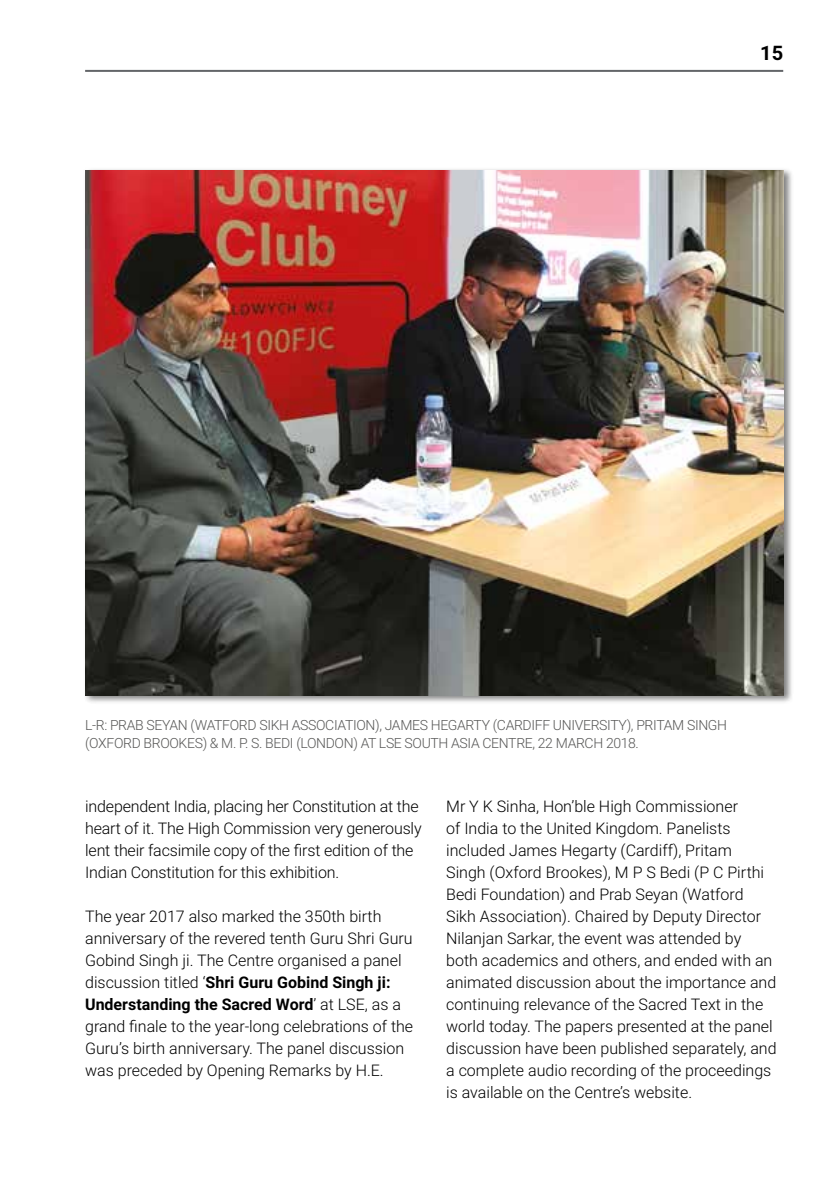
<style>
.page{position:relative;width:840px;height:1191px;background:#fff}
.page>*{position:absolute;margin:0;border:0;box-sizing:border-box;transform-origin:0 0}
.t1{font:700 20px "Roboto";color:#000}
.t2{font:300 16px/22px "Roboto";color:#000}
.t3{font:300 14px/18px "Roboto";letter-spacing:-.025em;color:#575756}
.s1{font-weight:700}
</style>
<div class="page">
<hr style="left:85px;top:70px;width:697px;height:2px;background:#636569">
<div style="left:83px;top:167px;width:710px;height:537px;background:#000;opacity:.5"></div>
<img style="left:85px;top:170px;width:697px;height:525px">
<p class="t1" style="left:759px;top:38px;width:24px">15</p>
<p class="t3" style="left:85px;top:716px;width:643px">L-R: PRAB SEYAN (WATFORD SIKH ASSOCIATION), JAMES HEGARTY (CARDIFF UNIVERSITY), PRITAM SINGH (OXFORD BROOKES) &amp; M. P. S. BEDI (LONDON) AT LSE SOUTH ASIA CENTRE, 22 MARCH 2018.</p>
<p class="t2" style="left:85px;top:794px;width:338px">independent India, placing her Constitution at the heart of it. The High Commission very generously lent their facsimile copy of the first edition of the Indian Constitution for this exhibition.</p>
<p class="t2" style="left:85px;top:905px;width:329px">The year 2017 also marked the 350th birth anniversary of the revered tenth Guru Shri Guru Gobind Singh ji. The Centre organised a panel discussion titled ‘<span class="s1">Shri Guru Gobind Singh ji:<br>Understanding the Sacred Word</span>’ at LSE, as a grand finale to the year-long celebrations of the Guru’s birth anniversary. The panel discussion was preceded by Opening Remarks by H.E.</p>
<p class="t2" style="left:446px;top:794px;width:332px">Mr Y K Sinha, Hon’ble High Commissioner<br>of India to the United Kingdom. Panelists included James Hegarty (Cardiff), Pritam<br>Singh (Oxford Brookes), M P S Bedi (P C Pirthi Bedi Foundation) and Prab Seyan (Watford Sikh Association). Chaired by Deputy Director Nilanjan Sarkar, the event was attended by both academics and others, and ended with an animated discussion about the importance and continuing relevance of the Sacred Text in the world today. The papers presented at the panel discussion have been published separately, and a complete audio recording of the proceedings is available on the Centre’s website.</p>
</div>
